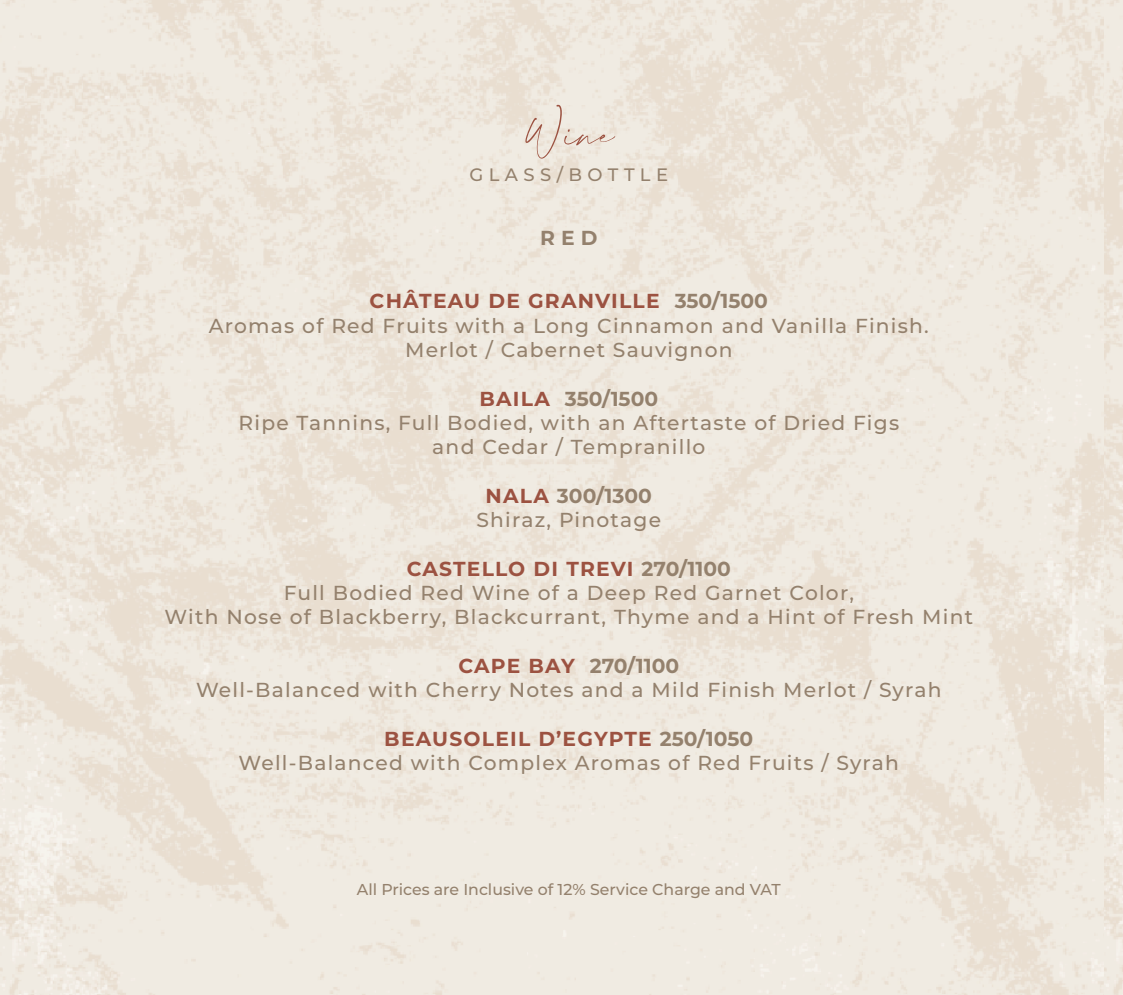
<style>
.page{position:relative;width:1123px;height:995px;background:#fff}
.page>*{position:absolute;margin:0;border:0;box-sizing:border-box;transform-origin:0 0}
.t1{font:58.5px "Collection Free";color:#9c5241}
.t2{font:500 20.25px/24.3px "Montserrat";letter-spacing:.06em;color:#94816d;text-align:center}
.t3{font:700 20.25px "Montserrat";color:#94816d}
.t4{font:500 18px "Montserrat";letter-spacing:.3em;color:#94816d}
.t5{font:500 15.75px "Montserrat";color:#94816d}
.s1{font-weight:700;color:#9c5241}
.s2{font-weight:700}
</style>
<div class="page">
<img style="left:0;top:0;width:1123px;height:995px">
<h1 class="t1" style="left:523px;top:101px;width:93px">Wine</h1>
<p class="t4" style="left:469px;top:162px;width:200px">GLASS/BOTTLE</p>
<p class="t3" style="left:540px;top:223px;width:59px">RED</p>
<p class="t2" style="left:209px;top:288px;width:721px"><span class="s1">CHÂTEAU DE GRANVILLE</span> <span class="s2">350/1500<br></span>Aromas of Red Fruits with a Long Cinnamon and Vanilla Finish.<br>Merlot / Cabernet Sauvignon</p>
<p class="t2" style="left:238px;top:385px;width:662px"><span class="s1">BAILA</span> <span class="s2">350/1500<br></span>Ripe Tannins, Full Bodied, with an Aftertaste of Dried Figs and Cedar / Tempranillo</p>
<p class="t2" style="left:476px;top:483px;width:186px"><span class="s1">NALA</span> <span class="s2">300/1300<br></span>Shiraz, Pinotage</p>
<p class="t2" style="left:164px;top:555px;width:810px"><span class="s1">CASTELLO DI TREVI</span> <span class="s2">270/1100<br></span>Full Bodied Red Wine of a Deep Red Garnet Color,<br>With Nose of Blackberry, Blackcurrant, Thyme and a Hint of Fresh Mint</p>
<p class="t2" style="left:196px;top:653px;width:747px"><span class="s1">CAPE BAY</span> <span class="s2">270/1100<br></span>Well-Balanced with Cherry Notes and a Mild Finish Merlot / Syrah</p>
<p class="t2" style="left:238px;top:726px;width:662px"><span class="s1">BEAUSOLEIL D’EGYPTE</span> <span class="s2">250/1050<br></span>Well-Balanced with Complex Aromas of Red Fruits / Syrah</p>
<p class="t5" style="left:357px;top:878px;width:425px">All Prices are Inclusive of 12% Service Charge and VAT</p>
</div>
